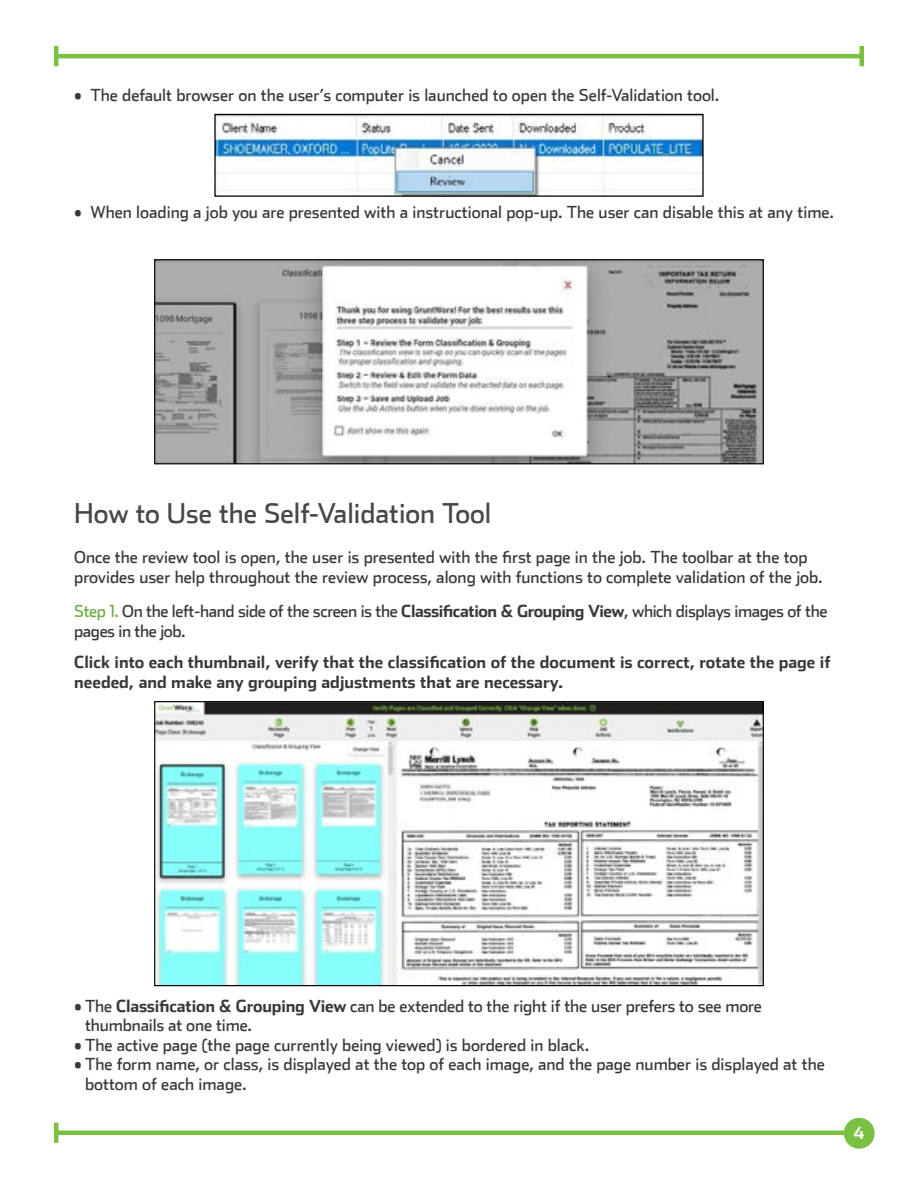
<style>
.page{position:relative;width:918px;height:1188px;background:#fff}
.page>*{position:absolute;margin:0;border:0;box-sizing:border-box;transform-origin:0 0}
.t1{font:27.15px "Stainless";color:#48484a}
.Heading_2{font:16.5px/19.5px "Stainless";color:#3b3838}
.t2{font:700 16.5px/19.5px "Stainless";color:#3b3838}
.Heading_2-2{font:16.5px/19.5px "Stainless";letter-spacing:-.025em;color:#3b3838}
.t3{font:700 16.5px "Stainless";color:#fff}
.s1{color:#70ad47}
.s2{font-weight:700}
</style>
<div class="page">
<hr style="left:56px;top:1131px;width:806px;height:4px;background:#7ac143">
<hr style="left:54px;top:1123px;width:4px;height:20px;background:#7ac143">
<hr style="left:56px;top:54px;width:806px;height:4px;background:#7ac143">
<hr style="left:54px;top:46px;width:4px;height:20px;background:#7ac143">
<hr style="left:860px;top:46px;width:4px;height:20px;background:#7ac143">
<img style="left:216px;top:116px;width:486px;height:79px">
<div style="left:214px;top:114px;width:490px;height:83px;border:1px solid #000"></div>
<img style="left:156px;top:703px;width:606px;height:281px">
<div style="left:154px;top:701px;width:610px;height:285px;border:1px solid #000"></div>
<img style="left:156px;top:261px;width:606px;height:201px">
<div style="left:154px;top:259px;width:610px;height:205px;border:1px solid #000"></div>
<div style="left:844px;top:1118px;width:31px;height:31px;background:#7ac143;border-radius:50%"></div>
<p class="Heading_2" style="left:74px;top:85px;width:647px">• The default browser on the user’s computer is launched to open the Self-Validation tool.</p>
<p class="Heading_2" style="left:74px;top:202px;width:761px">• When loading a job you are presented with a instructional pop-up. The user can disable this at any time.</p>
<h2 class="t1" style="left:74px;top:497px;width:419px">How to Use the Self-Validation Tool</h2>
<p class="Heading_2" style="left:74px;top:547px;width:750px">Once the review tool is open, the user is presented with the first page in the job. The toolbar at the top provides user help throughout the review process, along with functions to complete validation of the job.</p>
<p class="Heading_2-2" style="left:74px;top:601px;width:755px"><span class="s1">Step 1.</span> On the left-hand side of the screen is the <span class="s2">Classification &amp; Grouping View</span>, which displays images of the pages in the job.</p>
<p class="t2" style="left:74px;top:652px;width:758px">Click into each thumbnail, verify that the classification of the document is correct, rotate the page if needed, and make any grouping adjustments that are necessary.</p>
<p class="Heading_2" style="left:85px;top:996px;width:678px;text-indent:-11px">• The <span class="s2">Classification &amp; Grouping View</span> can be extended to the right if the user prefers to see more thumbnails at one time.</p>
<p class="Heading_2" style="left:74px;top:1035px;width:517px">• The active page (the page currently being viewed) is bordered in black.</p>
<p class="Heading_2" style="left:85px;top:1054px;width:742px;text-indent:-11px">• The form name, or class, is displayed at the top of each image, and the page number is displayed at the bottom of each image.</p>
<p class="t3" style="left:854px;top:1123px;width:12px">4</p>
</div>
